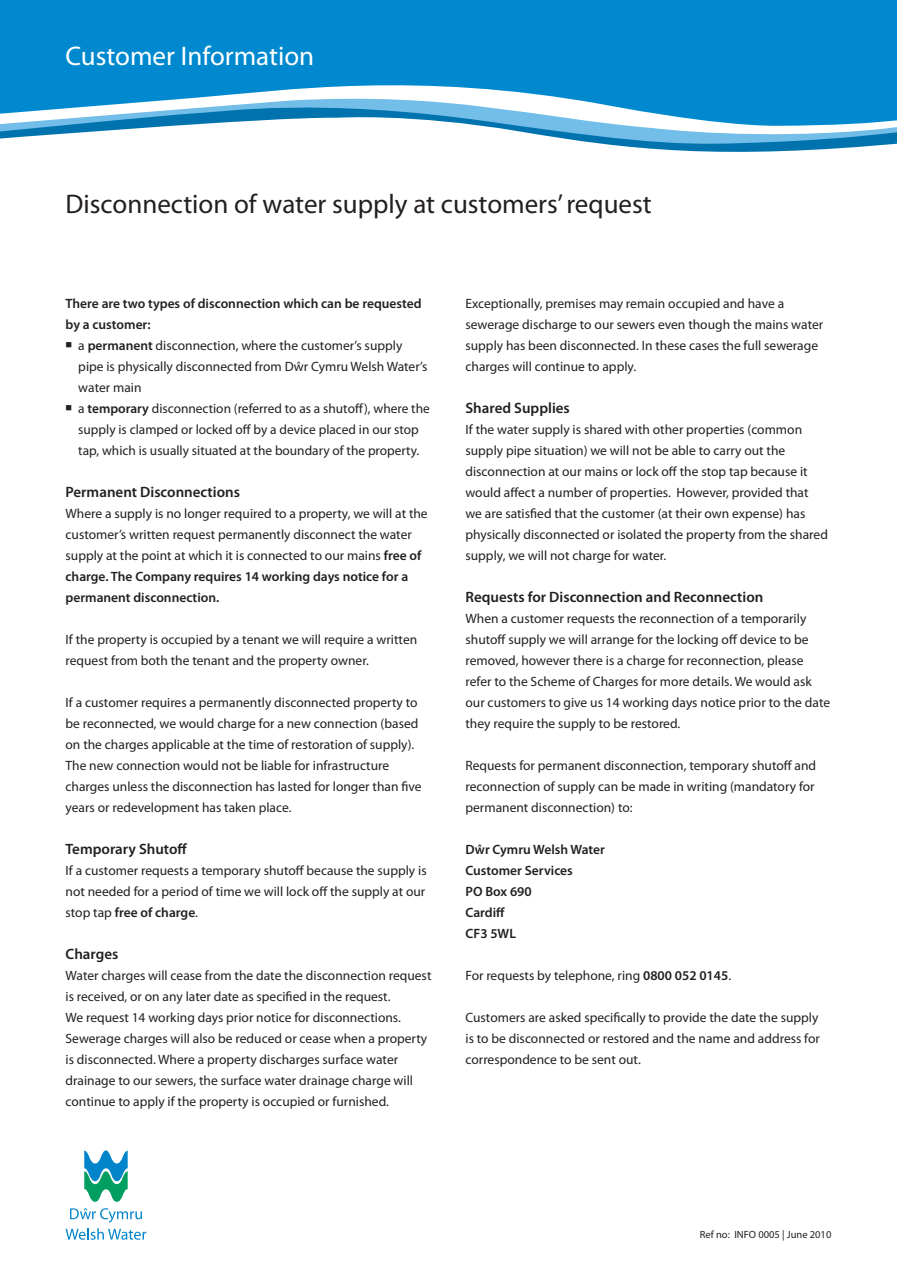
<style>
.page{position:relative;width:897px;height:1267px;background:#fff}
.page>*{position:absolute;margin:0;border:0;box-sizing:border-box;transform-origin:0 0}
.t1{font:27px "Myriad Pro";color:#231f20}
.t2{font:27px "Myriad Pro";color:#fff}
.t3{font:600 15px "Myriad Pro";color:#231f20}
.t4{font:13.5px/21px "Myriad Pro";color:#231f20}
.t5{font:600 13.5px/21px "Myriad Pro";color:#231f20}
.t6{font:10.5px "Myriad Pro";color:#231f20}
.s1{font-weight:600}
</style>
<div class="page">
<svg style="left:622px;top:146px;width:247px;height:6px"></svg>
<svg style="left:581px;top:141px;width:315px;height:5px;background:#278abd"></svg>
<svg style="left:0;top:126px;width:896px;height:15px"></svg>
<svg style="left:0;top:0;width:896px;height:126px;background:#1f96d3"></svg>
<svg style="left:84px;top:1150px;width:44px;height:51px"></svg>
<svg style="left:70px;top:1208px;width:72px;height:14px"></svg>
<svg style="left:66px;top:1228px;width:80px;height:11px"></svg>
<h1 class="t2" style="left:66px;top:39px;width:250px">Customer Information</h1>
<h1 class="t1" style="left:66px;top:188px;width:587px">Disconnection of water supply at customers’ request</h1>
<p class="t5" style="left:66px;top:292px;width:357px">There are two types of disconnection which can be requested by a customer:</p>
<p class="t4" style="left:78px;top:334px;width:353px">a <span class="s1">permanent</span> disconnection, where the customer’s supply pipe is physically disconnected from Dŵr Cymru Welsh Water’s water main<br>a <span class="s1">temporary</span> disconnection (referred to as a shutoff), where the supply is clamped or locked off by a device placed in our stop tap, which is usually situated at the boundary of the property.</p>
<p class="t3" style="left:66px;top:482px;width:176px">Permanent Disconnections</p>
<p class="t4" style="left:66px;top:502px;width:363px">Where a supply is no longer required to a property, we will at the customer’s written request permanently disconnect the water supply at the point at which it is connected to our mains <span class="s1">free of charge. The Company requires 14 working days notice for a permanent disconnection.</span></p>
<p class="t4" style="left:66px;top:629px;width:353px">If the property is occupied by a tenant we will require a written request from both the tenant and the property owner.</p>
<p class="t4" style="left:66px;top:692px;width:357px">If a customer requires a permanently disconnected property to be reconnected, we would charge for a new connection (based on the charges applicable at the time of restoration of supply).<br>The new connection would not be liable for infrastructure charges unless the disconnection has lasted for longer than five years or redevelopment has taken place.</p>
<p class="t3" style="left:66px;top:839px;width:123px">Temporary Shutoff</p>
<p class="t4" style="left:66px;top:859px;width:362px;text-align:justify">If a customer requests a temporary shutoff because the supply is not needed for a period of time we will lock off the supply at our stop tap <span class="s1">free of charge</span>.</p>
<p class="t3" style="left:66px;top:944px;width:54px">Charges</p>
<p class="t4" style="left:66px;top:964px;width:367px">Water charges will cease from the date the disconnection request is received, or on any later date as specified in the request.<br>We request 14 working days prior notice for disconnections.<br>Sewerage charges will also be reduced or cease when a property is disconnected. Where a property discharges surface water drainage to our sewers, the surface water drainage charge will continue to apply if the property is occupied or furnished.</p>
<p class="t4" style="left:465px;top:293px;width:359px">Exceptionally, premises may remain occupied and have a sewerage discharge to our sewers even though the mains water supply has been disconnected. In these cases the full sewerage charges will continue to apply.</p>
<p class="t3" style="left:465px;top:398px;width:106px">Shared Supplies</p>
<p class="t4" style="left:465px;top:418px;width:364px">If the water supply is shared with other properties (common supply pipe situation) we will not be able to carry out the disconnection at our mains or lock off the stop tap because it would affect a number of properties. However, provided that we are satisfied that the customer (at their own expense) has physically disconnected or isolated the property from the shared supply, we will not charge for water.</p>
<p class="t3" style="left:465px;top:587px;width:299px">Requests for Disconnection and Reconnection</p>
<p class="t4" style="left:465px;top:607px;width:366px">When a customer requests the reconnection of a temporarily shutoff supply we will arrange for the locking off device to be removed, however there is a charge for reconnection, please refer to the Scheme of Charges for more details. We would ask our customers to give us 14 working days notice prior to the date they require the supply to be restored.</p>
<p class="t4" style="left:465px;top:755px;width:352px;text-align:justify">Requests for permanent disconnection, temporary shutoff and reconnection of supply can be made in writing (mandatory for permanent disconnection) to:</p>
<p class="t5" style="left:465px;top:838px;width:141px">Dŵr Cymru Welsh Water<br>Customer Services<br>PO Box 690<br>Cardiff<br>CF3 5WL</p>
<p class="t4" style="left:465px;top:965px;width:267px">For requests by telephone, ring <span class="s1">0800 052 0145</span>.</p>
<p class="t4" style="left:465px;top:1007px;width:356px;text-align:justify">Customers are asked specifically to provide the date the supply is to be disconnected or restored and the name and address for correspondence to be sent out.</p>
<p class="t6" style="left:699px;top:1227px;width:133px">Ref no: INFO 0005 | June 2010</p>
</div>
